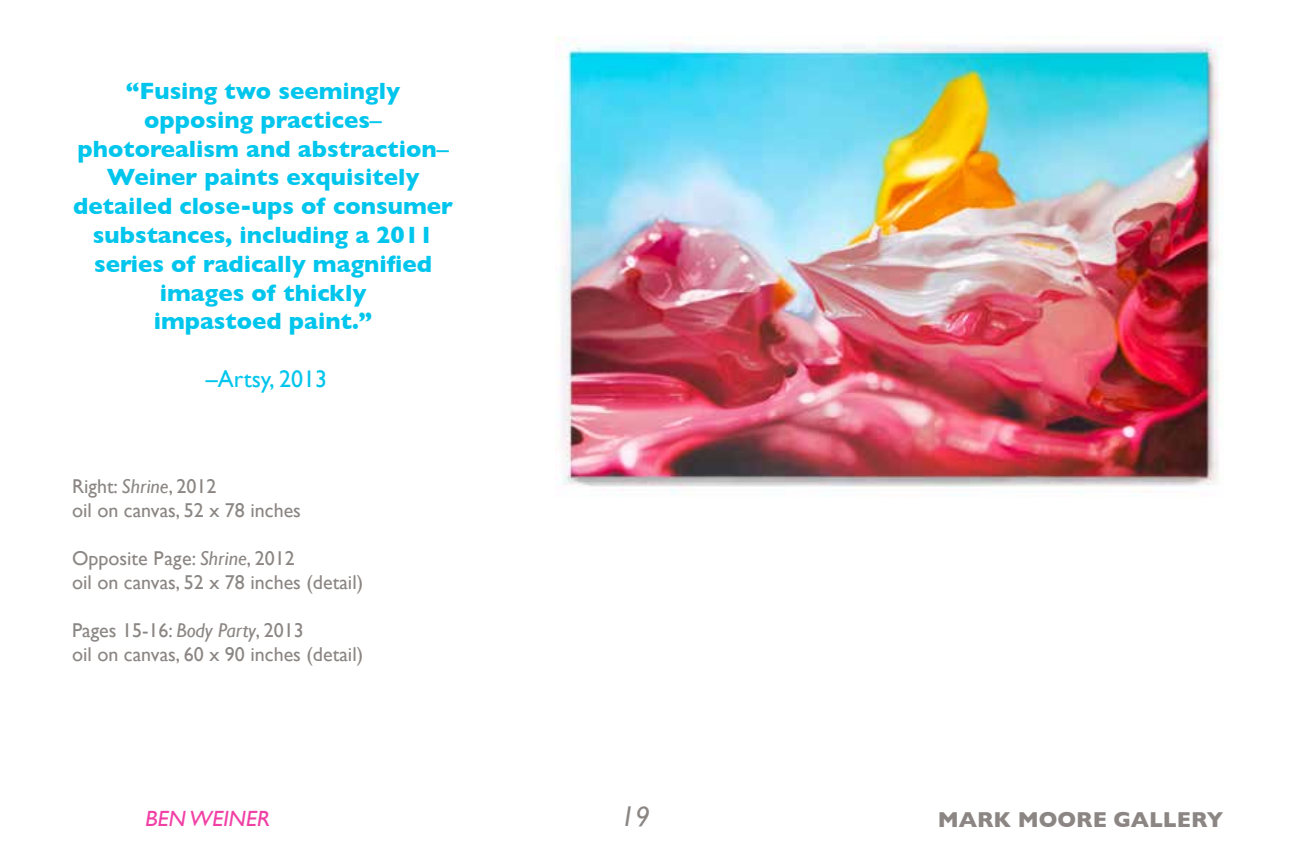
<style>
.page{position:relative;width:1296px;height:864px;background:#fff}
.page>*{position:absolute;margin:0;border:0;box-sizing:border-box;transform-origin:0 0}
.t1{font:italic 28px "Gill Sans";color:#8b8683}
.t2{font:700 24px/28.8px "Gill Sans";color:#00c5ec;text-align:center}
.t3{font:24px "Gill Sans";color:#00c5ec}
.t4{font:700 22px "Gill Sans";color:#8b8683}
.t5{font:italic 22px "Gill Sans";color:#f140a5}
.t6{font:20px/24px "Gill Sans";color:#8b8683}
.s1{font-weight:400}
.s2{font-style:italic}
</style>
<div class="page">
<img style="left:555px;top:36px;width:664px;height:457px">
<p class="t2" style="left:73px;top:76px;width:381px">“Fusing two seemingly opposing practices<span class="s1">– </span>photorealism and abstraction<span class="s1">–<br></span>Weiner paints exquisitely detailed close-ups of consumer substances, including a 2011 series of radically magnified images of thickly<br>impastoed paint.”</p>
<p class="t3" style="left:206px;top:365px;width:123px">–Artsy, 2013</p>
<p class="t6" style="left:72px;top:474px;width:230px">Right: <span class="s2">Shrine</span>, 2012<br>oil on canvas, 52 x 78 inches</p>
<p class="t6" style="left:72px;top:546px;width:293px">Opposite Page: <span class="s2">Shrine</span>, 2012<br>oil on canvas, 52 x 78 inches (detail)</p>
<p class="t6" style="left:72px;top:618px;width:293px">Pages 15-16: <span class="s2">Body Party</span>, 2013<br>oil on canvas, 60 x 90 inches (detail)</p>
<p class="t5" style="left:144px;top:805px;width:130px">BEN WEINER</p>
<p class="t1" style="left:620px;top:800px;width:31px">19</p>
<p class="t4" style="left:938px;top:807px;width:287px">Mark M oore Gallery</p>
</div>
